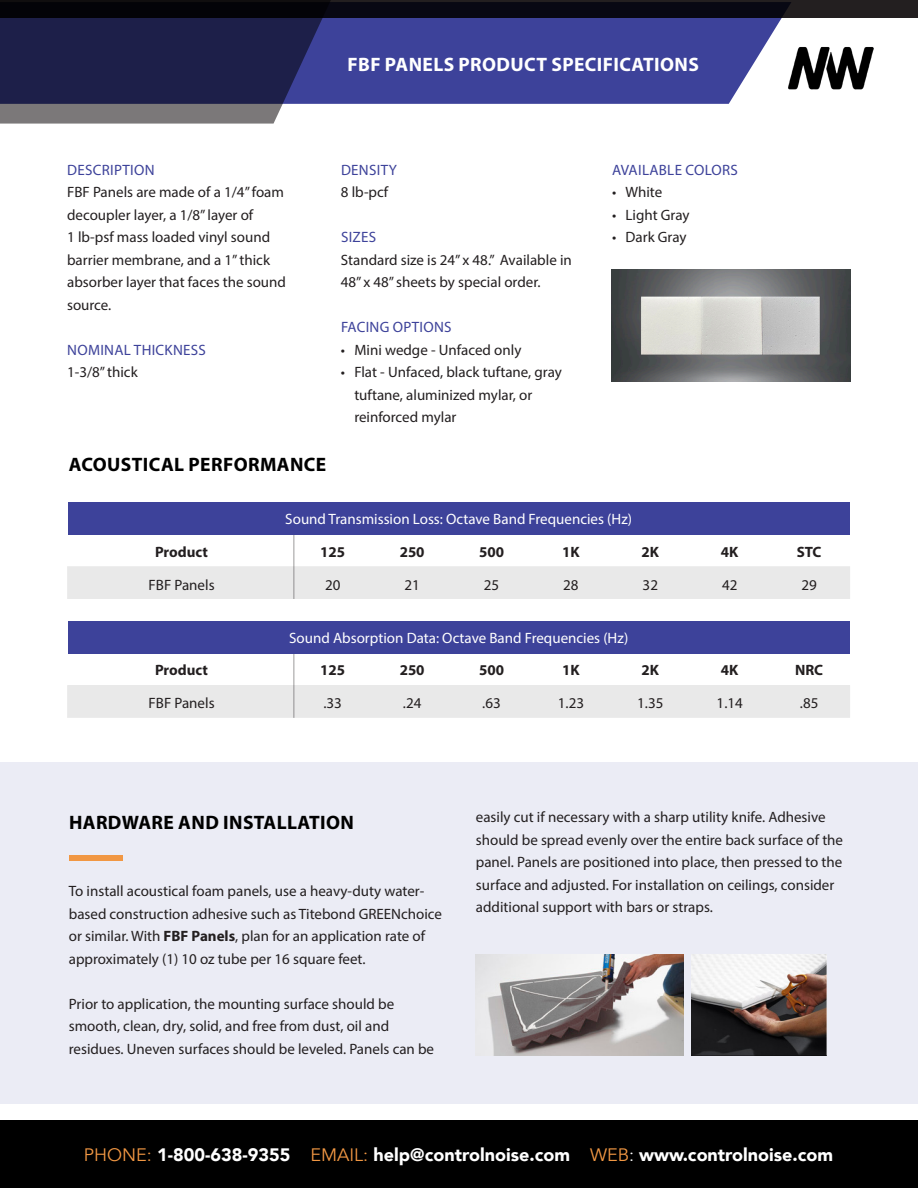
<style>
.page{position:relative;width:918px;height:1188px;background:#fff}
.page>*{position:absolute;margin:0;border:0;box-sizing:border-box;transform-origin:0 0}
.t1{font:700 19.5px "Myriad Pro";letter-spacing:.02em;color:#000}
.t2{font:700 19.5px "Myriad Pro";letter-spacing:.02em;color:#fff}
.t3{font:900 18px "Avenir";color:#fff}
.t4{font:15px/22.5px "Myriad Pro";color:#231f20}
.t5{font:15px "Myriad Pro";color:#fff}
.t6{font:15px "Myriad Pro";letter-spacing:.02em;color:#3d429a}
.t7{font:700 15px "Myriad Pro";color:#231f20}
.s1{font-weight:700}
.s2{font-weight:400;color:#f19743}
.s3{font-weight:400}
</style>
<div class="page">
<div style="left:0;top:0;width:918px;height:18px;background:#231f20"></div>
<svg style="left:331px;top:2px;width:460px;height:102px;background:#40448a"></svg>
<img style="left:788px;top:25px;width:85px;height:79px">
<div style="left:0;top:1121px;width:918px;height:67px;background:#000"></div>
<div style="left:0;top:762px;width:918px;height:342px;background:#ebecf5"></div>
<svg style="left:0;top:0;width:331px;height:124px;background:#2e2f50"></svg>
<div style="left:69px;top:855px;width:54px;height:5px;background:#f19743"></div>
<img style="left:476px;top:955px;width:208px;height:101px">
<div style="left:68px;top:567px;width:781px;height:31px;background:#e9e9e9"></div>
<hr style="left:293px;top:534px;width:2px;height:65px;background:#231f20">
<div style="left:68px;top:502px;width:781px;height:32px;background:#3d429a"></div>
<div style="left:68px;top:686px;width:781px;height:31px;background:#e9e9e9"></div>
<hr style="left:293px;top:653px;width:2px;height:65px;background:#231f20">
<div style="left:68px;top:621px;width:781px;height:32px;background:#3d429a"></div>
<img style="left:692px;top:955px;width:134px;height:100px">
<img style="left:612px;top:270px;width:238px;height:112px">
<p class="t2" style="left:348px;top:52px;width:353px">FBF PANELS PRODUCT SPECIFICATIONS</p>
<p class="t6" style="left:67px;top:160px;width:89px">DESCRIPTION</p>
<p class="t4" style="left:67px;top:181px;width:218px">FBF Panels are made of a 1/4” foam decoupler layer, a 1/8” layer of</p>
<p class="t4" style="left:67px;top:226px;width:220px">1 lb-psf mass loaded vinyl sound barrier membrane, and a 1” thick absorber layer that faces the sound source.</p>
<p class="t6" style="left:67px;top:340px;width:140px">NOMINAL THICKNESS</p>
<p class="t4" style="left:67px;top:361px;width:72px">1-3/8” thick</p>
<p class="t1" style="left:69px;top:452px;width:259px">ACOUSTICAL PERFORMANCE</p>
<p class="t6" style="left:341px;top:160px;width:58px">DENSITY</p>
<p class="t4" style="left:341px;top:181px;width:49px">8 lb-pcf</p>
<p class="t6" style="left:341px;top:228px;width:37px">SIZES</p>
<p class="t4" style="left:341px;top:248px;width:233px">Standard size is 24” x 48.” Available in<br>48” x 48” sheets by special order.</p>
<p class="t6" style="left:341px;top:318px;width:112px">FACING OPTIONS</p>
<p class="t4" style="left:341px;top:338px;width:182px">• Mini wedge - Unfaced only</p>
<p class="t4" style="left:354px;top:361px;width:209px;text-indent:-14px">• Flat - Unfaced, black tuftane, gray tuftane, aluminized mylar, or reinforced mylar</p>
<p class="t6" style="left:612px;top:160px;width:127px">AVAILABLE COLORS</p>
<p class="t4" style="left:612px;top:181px;width:52px">• White</p>
<p class="t4" style="left:612px;top:203px;width:79px">• Light Gray</p>
<p class="t4" style="left:612px;top:226px;width:76px">• Dark Gray</p>
<p class="t7" style="left:155px;top:542px;width:55px">Product</p>
<p class="t4" style="left:149px;top:573px;width:68px">FBF Panels</p>
<p class="t7" style="left:155px;top:661px;width:55px">Product</p>
<p class="t4" style="left:149px;top:692px;width:68px">FBF Panels</p>
<p class="t5" style="left:285px;top:510px;width:348px">Sound Transmission Loss: Octave Band Frequencies (Hz)</p>
<p class="t7" style="left:320px;top:542px;width:26px">125</p>
<p class="t4" style="left:325px;top:573px;width:17px">20</p>
<p class="t7" style="left:400px;top:542px;width:26px">250</p>
<p class="t4" style="left:404px;top:573px;width:17px">21</p>
<p class="t7" style="left:479px;top:542px;width:26px">500</p>
<p class="t4" style="left:484px;top:573px;width:17px">25</p>
<p class="t7" style="left:562px;top:542px;width:19px">1K</p>
<p class="t4" style="left:563px;top:573px;width:17px">28</p>
<p class="t7" style="left:642px;top:542px;width:19px">2K</p>
<p class="t4" style="left:643px;top:573px;width:17px">32</p>
<p class="t5" style="left:289px;top:629px;width:341px">Sound Absorption Data: Octave Band Frequencies (Hz)</p>
<p class="t7" style="left:320px;top:661px;width:26px">125</p>
<p class="t4" style="left:324px;top:692px;width:20px">.33</p>
<p class="t7" style="left:400px;top:661px;width:26px">250</p>
<p class="t4" style="left:403px;top:692px;width:20px">.24</p>
<p class="t7" style="left:479px;top:661px;width:26px">500</p>
<p class="t4" style="left:482px;top:692px;width:20px">.63</p>
<p class="t7" style="left:562px;top:661px;width:19px">1K</p>
<p class="t4" style="left:558px;top:692px;width:28px">1.23</p>
<p class="t7" style="left:642px;top:661px;width:19px">2K</p>
<p class="t4" style="left:637px;top:692px;width:28px">1.35</p>
<p class="t7" style="left:721px;top:542px;width:19px">4K</p>
<p class="t4" style="left:722px;top:573px;width:17px">42</p>
<p class="t7" style="left:721px;top:661px;width:19px">4K</p>
<p class="t4" style="left:717px;top:692px;width:28px">1.14</p>
<p class="t7" style="left:797px;top:542px;width:26px">STC</p>
<p class="t4" style="left:801px;top:573px;width:17px">29</p>
<p class="t7" style="left:795px;top:661px;width:30px">NRC</p>
<p class="t4" style="left:800px;top:692px;width:20px">.85</p>
<p class="t1" style="left:69px;top:810px;width:287px">HARDWARE AND INSTALLATION</p>
<p class="t4" style="left:69px;top:880px;width:375px">To install acoustical foam panels, use a heavy-duty water&shy;based construction adhesive such as Titebond GREENchoice or similar. With <span class="s1">FBF Panels</span>, plan for an application rate of approximately (1) 10 oz tube per 16 square feet.</p>
<p class="t4" style="left:69px;top:992px;width:367px">Prior to application, the mounting surface should be smooth, clean, dry, solid, and free from dust, oil and residues. Uneven surfaces should be leveled. Panels can be</p>
<p class="t4" style="left:476px;top:806px;width:369px">easily cut if necessary with a sharp utility knife. Adhesive should be spread evenly over the entire back surface of the panel. Panels are positioned into place, then pressed to the surface and adjusted. For installation on ceilings, consider additional support with bars or straps.</p>
<p class="t3" style="left:84px;top:1139px;width:751px"><span class="s2">PHONE:</span> 1-800-638-9355 <span class="s2">EMAIL:</span> help@controlnoise.com <span class="s2">WEB</span><span class="s3">:</span> www.controlnoise.com</p>
</div>
